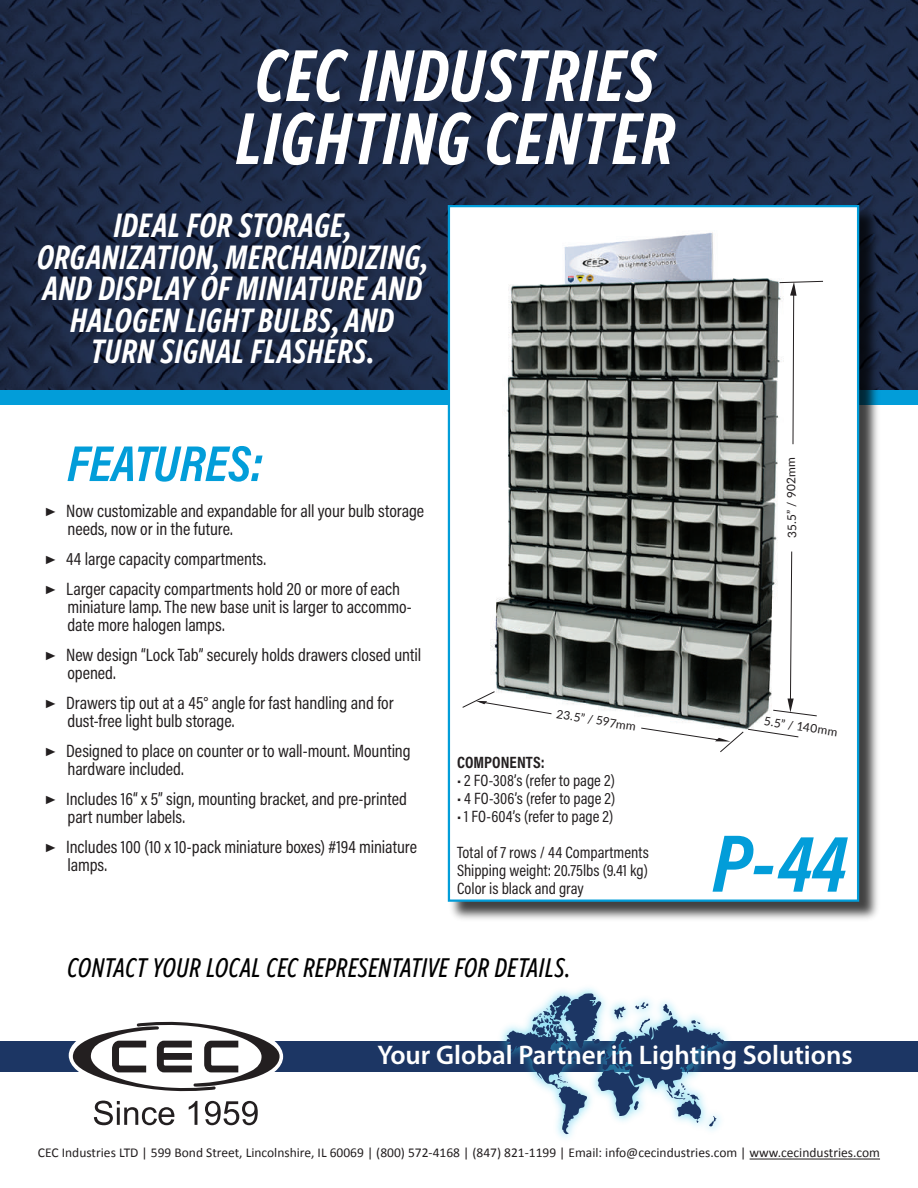
<style>
.page{position:relative;width:918px;height:1188px;background:#fff}
.page>*{position:absolute;margin:0;border:0;box-sizing:border-box;transform-origin:0 0}
.t1{font:italic 700 82.5px "Acumin Pro Cond";color:#029dd9}
.t2{font:italic 81px/63px "Freight Sans Cmp Pro Semi";color:#fff}
.t3{font:italic 700 51px "Acumin Pro Cond";color:#029dd9}
.t4{font:italic 37.5px/31.5px "Freight Sans Cmp Pro Semi";color:#fff;text-align:center}
.t5{font:italic 30px "Freight Sans Cmp Pro Med";letter-spacing:-.01em;color:#000}
.t6{font:600 27px "Myriad Pro";color:#fff}
.t7{font:18px/18px "Acumin Pro Cond";letter-spacing:-.005em;color:#231f20}
.t8{font:16.5px/36px "Acumin Pro Cond";color:#231f20}
.t9{font:700 16.5px "Acumin Pro Cond";letter-spacing:.005em;color:#231f20}
.t10{font:13.5px "Calibri";color:#231f20}
.t11{font:12px "Lato";color:#231f20}
</style>
<div class="page">
<div style="left:0;top:1041px;width:918px;height:30px;background:#1c3664"></div>
<img style="left:493px;top:988px;width:246px;height:151px">
<svg style="left:507px;top:993px;width:217px;height:141px"></svg>
<img style="left:0;top:0;width:918px;height:391px">
<div style="left:0;top:391px;width:918px;height:14px;background:#029dd9"></div>
<img style="left:445px;top:202px;width:439px;height:717px">
<div style="left:448px;top:205px;width:411px;height:697px;background:#fff;border:2px solid #029dd9"></div>
<img style="left:490px;top:232px;width:330px;height:495px">
<svg style="left:779px;top:281px;width:44px;height:164px"></svg>
<svg style="left:772px;top:551px;width:46px;height:166px"></svg>
<svg style="left:462px;top:691px;width:90px;height:24px"></svg>
<svg style="left:641px;top:727px;width:158px;height:26px"></svg>
<div style="left:69px;top:1016px;width:214px;height:79px;background:#fff;border-radius:50%"></div>
<svg style="left:73px;top:1021px;width:207px;height:71px"></svg>
<svg style="left:94px;top:1101px;width:80px;height:24px"></svg>
<svg style="left:189px;top:1101px;width:8px;height:24px"></svg>
<svg style="left:205px;top:1101px;width:53px;height:24px"></svg>
<hr style="left:750px;top:1159px;width:130px;height:1px;background:#231f20">
<h2 class="t2" style="left:236px;top:40px;width:441px">CEC INDUSTRIES<br>LIGHTING CENTER</h2>
<h3 class="t4" style="left:37px;top:208px;width:393px">IDEAL FOR STORAGE,<br>ORGANIZATION, MERCHANDIZING,<br>AND DISPLAY OF MINIATURE AND<br>HALOGEN LIGHT BULBS, AND<br>TURN SIGNAL FLASHERS.</h3>
<h3 class="t3" style="left:67px;top:430px;width:197px">FEATURES:</h3>
<p class="t7" style="left:68px;top:502px;width:358px;text-indent:-22px">▶ Now customizable and expandable for all your bulb storage needs, now or in the future.</p>
<p class="t7" style="left:45px;top:544px;width:357px;line-height:30px">▶ 44 large capacity compartments.<br>▶ Larger capacity compartments hold 20 or more of each</p>
<p class="t7" style="left:68px;top:598px;width:346px">miniature lamp. The new base unit is larger to accommo&shy;date more halogen lamps.</p>
<p class="t7" style="left:68px;top:646px;width:355px;text-indent:-22px">▶ New design “Lock Tab” securely holds drawers closed until opened.</p>
<p class="t7" style="left:68px;top:694px;width:328px;text-indent:-23px">▶ Drawers tip out at a 45° angle for fast handling and for dust-free light bulb storage.</p>
<p class="t7" style="left:68px;top:742px;width:345px;text-indent:-22px">▶ Designed to place on counter or to wall-mount. Mounting hardware included.</p>
<p class="t7" style="left:68px;top:790px;width:341px;text-indent:-22px">▶ Includes 16“ x 5” sign, mounting bracket, and pre-printed part number labels.</p>
<p class="t7" style="left:68px;top:838px;width:351px;text-indent:-22px">▶ Includes 100 (10 x 10-pack miniature boxes) #194 miniature lamps.</p>
<p class="t11" style="left:558px;top:705px;width:82px;rotate:9deg">23.5” / 597mm</p>
<p class="t9" style="left:457px;top:751px;width:89px">COMPONENTS:</p>
<p class="t8" style="left:457px;top:762px;width:159px">• 2 FO-308’s (refer to page 2)</p>
<p class="t8" style="left:457px;top:780px;width:160px">• 4 FO-306’s (refer to page 2)</p>
<p class="t8" style="left:457px;top:798px;width:193px">• 1 FO-604’s (refer to page 2)<br>Total of 7 rows / 44 Compartments</p>
<p class="t8" style="left:457px;top:861px;width:192px;line-height:18px">Shipping weight: 20.75lbs (9.41 kg)<br>Color is black and gray</p>
<h3 class="t5" style="left:68px;top:947px;width:505px">CONTACT YOUR LOCAL CEC REPRESENTATIVE FOR DETAILS.</h3>
<p class="t11" style="left:784px;top:539px;width:83px;rotate:-91deg">35.5” / 902mm</p>
<p class="t11" style="left:765px;top:712px;width:76px;rotate:9deg">5.5” / 140mm</p>
<h1 class="t1" style="left:712px;top:809px;width:136px">P-44</h1>
<h3 class="t6" style="left:377px;top:1038px;width:477px">Your Global Partner in Lighting Solutions</h3>
<p class="t10" style="left:38px;top:1144px;width:844px">CEC Industries LTD | 599 Bond Street, Lincolnshire, IL 60069 | (800) 572-4168 | (847) 821-1199 | Email: info@cecindustries.com | www.cecindustries.com</p>
</div>
